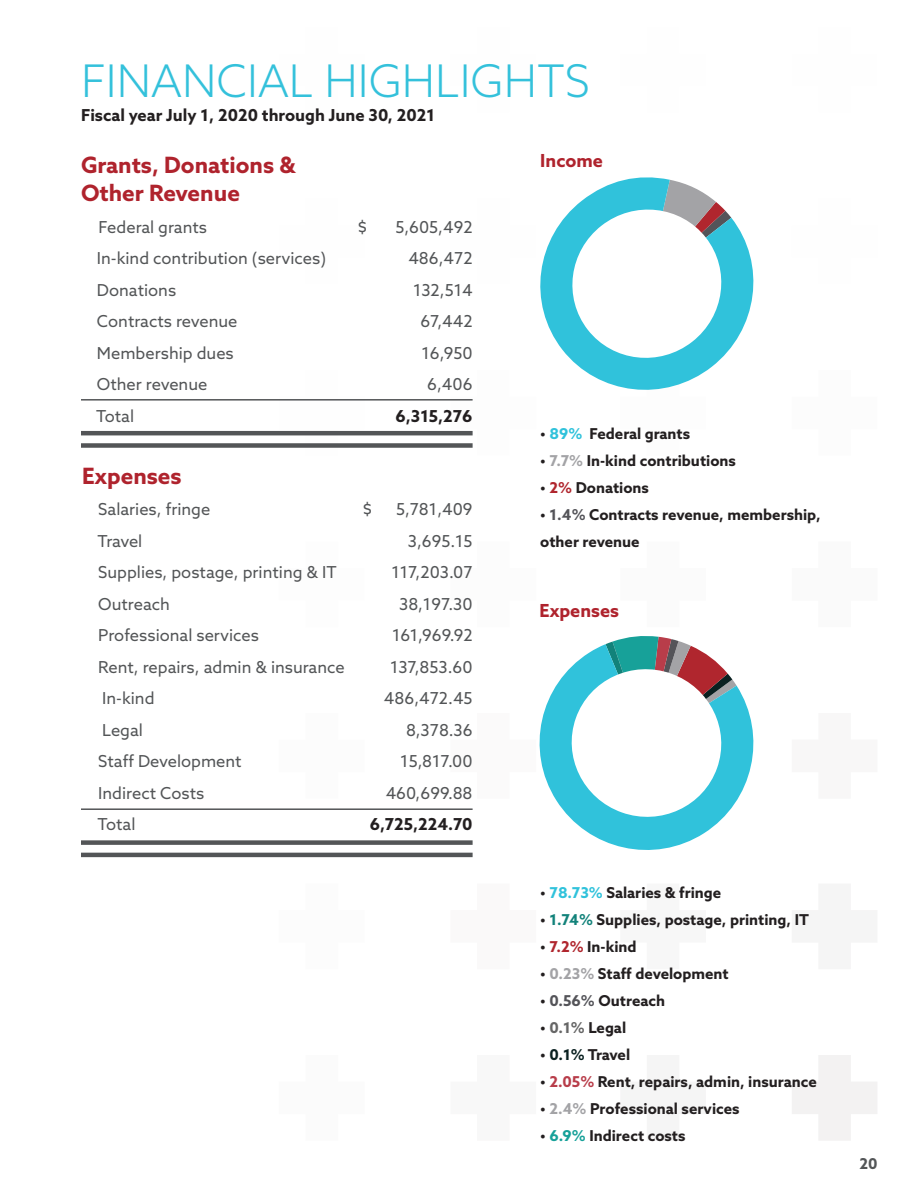
<style>
.page{position:relative;width:918px;height:1188px;background:#fff}
.page>*{position:absolute;margin:0;border:0;box-sizing:border-box;transform-origin:0 0}
.t1{font:300 45px "Azo Sans";color:#34c1db}
.t2{font:700 22.5px/28.5px "Azo Sans";color:#af232d}
.t3{font:700 18px "Azo Sans";color:#af232d}
.t4{font:16.5px/31.5px "Azo Sans";color:#535557;text-align:right}
.t5{font:700 16.5px "Azo Sans";color:#231f20}
.t6{font:700 15px/27px "Azo Sans";color:#231f20}
.t7{font:700 15px "Azo Sans";color:#535557}
.s1{color:#30c2db}
.s2{color:#a3a3a6}
.s3{color:#b0262e}
.s4{color:#545459}
.s5{color:#12827a}
.s6{color:#666}
.s7{color:#0a2121}
.s8{color:#b83d4a}
.s9{color:#17a199}
</style>
<div class="page">
<svg style="left:792px;top:1055px;width:85px;height:85px"></svg>
<svg style="left:279px;top:430px;width:86px;height:6px"></svg>
<svg style="left:540px;top:177px;width:214px;height:174px"></svg>
<svg style="left:563px;top:180px;width:168px;height:210px"></svg>
<svg style="left:539px;top:677px;width:215px;height:173px"></svg>
<svg style="left:562px;top:636px;width:175px;height:190px"></svg>
<hr style="left:81px;top:399px;width:392px;height:2px;background:#535557">
<hr style="left:81px;top:808px;width:392px;height:2px;background:#535557">
<hr style="left:81px;top:431px;width:392px;height:4px;background:#535557">
<div style="left:81px;top:840px;width:392px;height:5px;background:#535557"></div>
<div style="left:81px;top:443px;width:392px;height:5px;background:#535557"></div>
<hr style="left:81px;top:853px;width:392px;height:4px;background:#535557">
<h1 class="t1" style="left:81px;top:52px;width:510px">FINANCIAL HIGHLIGHTS</h1>
<p class="t5" style="left:81px;top:104px;width:356px">Fiscal year July 1, 2020 through June 30, 2021</p>
<h2 class="t2" style="left:81px;top:150px;width:216px">Grants, Donations &amp;<br>Other Revenue</h2>
<p class="t4" style="left:96px;top:211px;width:231px;text-align:left">Federal grants<br>In-kind contribution (services)<br>Donations<br>Contracts revenue<br>Membership dues<br>Other revenue<br>Total</p>
<p class="t4" style="left:358px;top:211px;width:11px">$</p>
<p class="t4" style="left:395px;top:211px;width:79px">5,605,492<br>486,472<br>132,514<br>67,442<br>16,950<br>6,406</p>
<p class="t5" style="left:396px;top:405px;width:79px">6,315,276</p>
<h2 class="t2" style="left:82px;top:461px;width:101px">Expenses</h2>
<p class="t4" style="left:98px;top:493px;width:249px;text-align:left">Salaries, fringe<br>Travel<br>Supplies, postage, printing &amp; IT<br>Outreach<br>Professional services<br>Rent, repairs, admin &amp; insurance<br>In-kind<br>Legal<br>Staff Development<br>Indirect Costs<br>Total</p>
<p class="t4" style="left:363px;top:493px;width:11px">$</p>
<p class="t4" style="left:384px;top:493px;width:90px">5,781,409<br>3,695.15<br>117,203.07<br>38,197.30<br>161,969.92<br>137,853.60<br>486,472.45<br>8,378.36<br>15,817.00<br>460,699.88</p>
<p class="t5" style="left:370px;top:813px;width:104px">6,725,224.70</p>
<p class="t3" style="left:540px;top:149px;width:64px">Income</p>
<p class="t6" style="left:540px;top:420px;width:151px">• <span class="s1">89%</span> Federal grants</p>
<p class="t6" style="left:540px;top:447px;width:197px">• <span class="s2">7.7%</span> In-kind contributions</p>
<p class="t6" style="left:540px;top:474px;width:110px">• <span class="s3">2%</span> Donations</p>
<p class="t6" style="left:540px;top:501px;width:282px">• <span class="s4">1.4%</span> Contracts revenue, membership, other revenue</p>
<p class="t3" style="left:540px;top:599px;width:81px">Expenses</p>
<p class="t6" style="left:540px;top:878px;width:182px">• <span class="s1">78.73%</span> Salaries &amp; fringe</p>
<p class="t6" style="left:540px;top:905px;width:270px">• <span class="s5">1.74%</span> Supplies, postage, printing, IT</p>
<p class="t6" style="left:540px;top:932px;width:98px">• <span class="s3">7.2%</span> In-kind</p>
<p class="t6" style="left:540px;top:959px;width:190px">• <span class="s2">0.23%</span> Staff development</p>
<p class="t6" style="left:540px;top:986px;width:126px">• <span class="s4">0.56%</span> Outreach</p>
<p class="t6" style="left:540px;top:1013px;width:87px">• <span class="s6">0.1%</span> Legal</p>
<p class="t6" style="left:540px;top:1040px;width:91px">• <span class="s7">0.1%</span> Travel</p>
<p class="t6" style="left:540px;top:1067px;width:278px">• <span class="s8">2.05%</span> Rent, repairs, admin, insurance</p>
<p class="t6" style="left:540px;top:1094px;width:201px">• <span class="s2">2.4%</span> Professional services</p>
<p class="t6" style="left:540px;top:1121px;width:147px">• <span class="s9">6.9%</span> Indirect costs</p>
<p class="t7" style="left:859px;top:1154px;width:20px">20</p>
</div>
